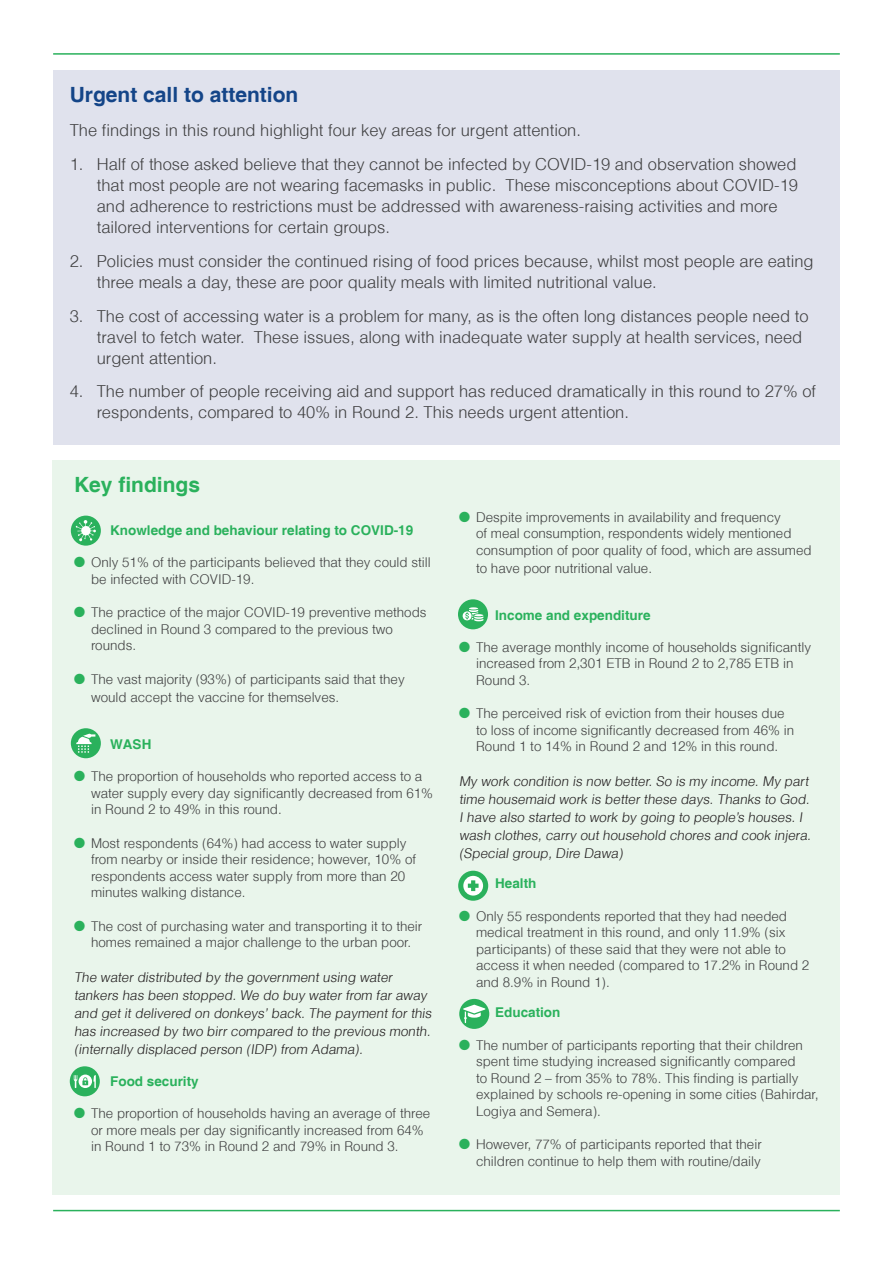
<style>
.page{position:relative;width:893px;height:1263px;background:#fff}
.page>*{position:absolute;margin:0;border:0;box-sizing:border-box;transform-origin:0 0}
.Box_heading_blue_spa{font:700 21px "Helvetica";color:#144588}
.Box_subheading_green{font:700 21px "Helvetica";color:#2ab15c}
.Body_copy{font:300 16.5px/21px "Helvetica";color:#3e3e3f}
.t1{font:300 13.5px/16.5px "Helvetica";color:#3e3e3f}
.t2{font:300 13.5px/18px "Helvetica";color:#231f20}
.Bullet_heading_green{font:700 13.5px "Helvetica";color:#2ab15c}
.s1{font-weight:700;font-size:31.5px;color:#2ab15c}
</style>
<div class="page">
<hr style="left:53px;top:1210px;width:787px;height:1px;background:#2ab15c">
<hr style="left:53px;top:53px;width:787px;height:2px;background:#2ab15c">
<div style="left:53px;top:460px;width:787px;height:734px;background:#e9f5eb"></div>
<div style="left:459px;top:999px;width:30px;height:30px;background:#2ab15c;border-radius:50%"></div>
<svg style="left:463px;top:1005px;width:22px;height:18px"></svg>
<div style="left:458px;top:599px;width:30px;height:30px;background:#2ab15c;border-radius:50%"></div>
<svg style="left:463px;top:607px;width:20px;height:14px"></svg>
<div style="left:70px;top:1066px;width:30px;height:30px;background:#2ab15c;border-radius:50%"></div>
<svg style="left:74px;top:1074px;width:22px;height:14px"></svg>
<div style="left:71px;top:728px;width:30px;height:30px;background:#2ab15c;border-radius:50%"></div>
<svg style="left:76px;top:734px;width:19px;height:19px"></svg>
<div style="left:71px;top:516px;width:30px;height:30px;background:#2ab15c;border-radius:50%"></div>
<svg style="left:76px;top:520px;width:20px;height:21px"></svg>
<div style="left:458px;top:871px;width:30px;height:30px;background:#2ab15c;border-radius:50%"></div>
<svg style="left:463px;top:876px;width:20px;height:19px"></svg>
<div style="left:53px;top:70px;width:786px;height:374px;background:#e0e2ed"></div>
<p class="Box_heading_blue_spa" style="left:70px;top:82px;width:230px">Urgent call to attention</p>
<p class="Body_copy" style="left:70px;top:119px;width:513px">The findings in this round highlight four key areas for urgent attention.</p>
<p class="Body_copy" style="left:97px;top:153px;width:703px;text-indent:-27px">1. Half of those asked believe that they cannot be infected by COVID-19 and observation showed that most people are not wearing facemasks in public. These misconceptions about COVID-19 and adherence to restrictions must be addressed with awareness-raising activities and more tailored interventions for certain groups.</p>
<p class="Body_copy" style="left:97px;top:250px;width:718px;text-indent:-27px">2. Policies must consider the continued rising of food prices because, whilst most people are eating three meals a day, these are poor quality meals with limited nutritional value.</p>
<p class="Body_copy" style="left:97px;top:305px;width:713px;text-indent:-27px">3. The cost of accessing water is a problem for many, as is the often long distances people need to travel to fetch water. These issues, along with inadequate water supply at health services, need urgent attention.</p>
<p class="Body_copy" style="left:97px;top:380px;width:721px;text-indent:-27px">4. The number of people receiving aid and support has reduced dramatically in this round to 27% of respondents, compared to 40% in Round 2. This needs urgent attention.</p>
<p class="Box_subheading_green" style="left:74px;top:472px;width:128px">Key findings</p>
<p class="Bullet_heading_green" style="left:110px;top:522px;width:305px">Knowledge and behaviour relating to COVID-19</p>
<p class="t1" style="left:91px;top:554px;width:341px;text-indent:-17px"><span class="s1">•</span> Only 51% of the participants believed that they could still be infected with COVID-19.</p>
<p class="t1" style="left:91px;top:604px;width:337px;text-indent:-17px"><span class="s1">•</span> The practice of the major COVID-19 preventive methods declined in Round 3 compared to the previous two rounds.</p>
<p class="t1" style="left:91px;top:670px;width:315px;line-height:18px;text-indent:-17px"><span class="s1">•</span> The vast majority (93%) of participants said that they would accept the vaccine for themselves.</p>
<p class="Bullet_heading_green" style="left:110px;top:736px;width:43px">WASH</p>
<p class="t1" style="left:91px;top:768px;width:344px;text-indent:-17px"><span class="s1">•</span> The proportion of households who reported access to a water supply every day significantly decreased from 61% in Round 2 to 49% in this round.</p>
<p class="t1" style="left:91px;top:834px;width:327px;text-indent:-17px"><span class="s1">•</span> Most respondents (64%) had access to water supply from nearby or inside their residence; however, 10% of respondents access water supply from more than 20 minutes walking distance.</p>
<p class="t1" style="left:74px;top:917px;width:350px;text-align:center"><span class="s1">•</span> The cost of purchasing water and transporting it to their homes remained a major challenge to the urban poor.</p>
<p class="t2" style="left:74px;top:968px;width:361px">The water distributed by the government using water tankers has been stopped. We do buy water from far away and get it delivered on donkeys’ back. The payment for this has increased by two birr compared to the previous month. (internally displaced person (IDP) from Adama).</p>
<p class="Bullet_heading_green" style="left:110px;top:1073px;width:90px">Food security</p>
<p class="t1" style="left:91px;top:1105px;width:341px;text-indent:-17px"><span class="s1">•</span> The proportion of households having an average of three or more meals per day significantly increased from 64% in Round 1 to 73% in Round 2 and 79% in Round 3.</p>
<p class="t1" style="left:476px;top:508px;width:337px;text-indent:-17px"><span class="s1">•</span> Despite improvements in availability and frequency<br>of meal consumption, respondents widely mentioned consumption of poor quality of food, which are assumed</p>
<p class="t1" style="left:476px;top:559px;width:178px">to have poor nutritional value.</p>
<p class="Bullet_heading_green" style="left:495px;top:607px;width:157px">Income and expenditure</p>
<p class="t1" style="left:476px;top:638px;width:337px;text-indent:-17px"><span class="s1">•</span> The average monthly income of households significantly increased from 2,301 ETB in Round 2 to 2,785 ETB in<br>Round 3.</p>
<p class="t1" style="left:476px;top:705px;width:320px;text-indent:-17px"><span class="s1">•</span> The perceived risk of eviction from their houses due to loss of income significantly decreased from 46% in<br>Round 1 to 14% in Round 2 and 12% in this round.</p>
<p class="t2" style="left:459px;top:772px;width:356px">My work condition is now better. So is my income. My part time housemaid work is better these days. Thanks to God.<br>I have also started to work by going to people’s houses. I wash clothes, carry out household chores and cook injera. (Special group, Dire Dawa)</p>
<p class="Bullet_heading_green" style="left:495px;top:875px;width:43px">Health</p>
<p class="t1" style="left:476px;top:907px;width:335px;text-indent:-17px"><span class="s1">•</span> Only 55 respondents reported that they had needed medical treatment in this round, and only 11.9% (six participants) of these said that they were not able to access it when needed (compared to 17.2% in Round 2 and 8.9% in Round 1).</p>
<p class="Bullet_heading_green" style="left:495px;top:1004px;width:67px">Education</p>
<p class="t1" style="left:476px;top:1036px;width:344px;text-indent:-17px"><span class="s1">•</span> The number of participants reporting that their children spent time studying increased significantly compared<br>to Round 2 – from 35% to 78%. This finding is partially explained by schools re-opening in some cities (Bahirdar, Logiya and Semera).</p>
<p class="t1" style="left:459px;top:1135px;width:304px;text-align:right"><span class="s1">•</span> However, 77% of participants reported that their children continue to help them with routine/daily</p>
</div>
